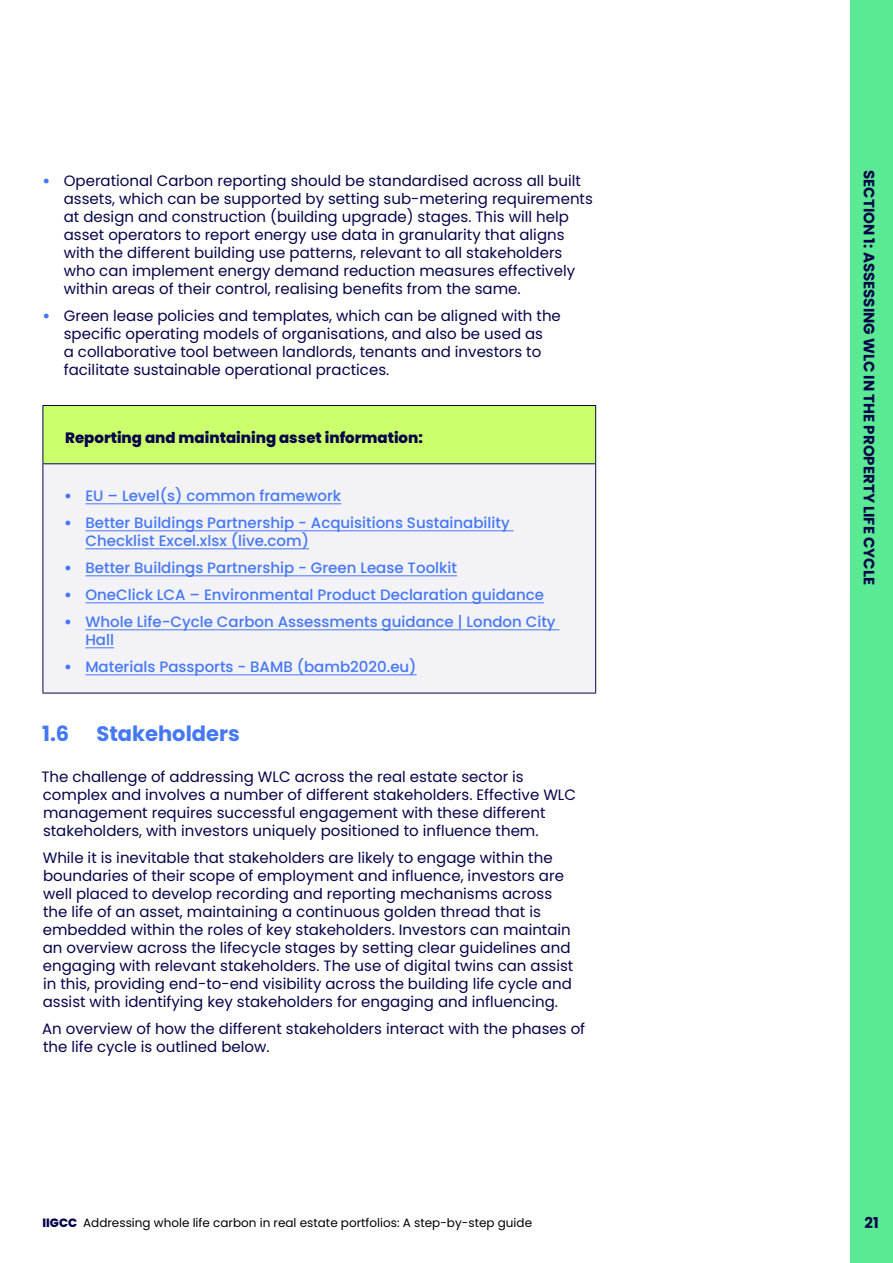
<style>
.page{position:relative;width:893px;height:1263px;background:#fff}
.page>*{position:absolute;margin:0;border:0;box-sizing:border-box;transform-origin:0 0}
.t1{font:700 21px "Poppins";color:#4578f5}
.t2{font:15px/18px "Poppins";color:#050449}
.t3{font:500 15px/18px "Poppins";color:#4578f5}
.t4{font:700 15px "Poppins";color:#050449}
.t5{font:800 15px "Poppins";color:#050449}
.t6{font:12px "Poppins";color:#000}
.s1{font-weight:800;color:#4578f5}
.s2{font-weight:800}
.s3{font-weight:800;color:#050449}
</style>
<div class="page">
<div style="left:43px;top:405px;width:553px;height:59px;background:#ccff6c"></div>
<div style="left:43px;top:464px;width:553px;height:229px;background:#f3f2f6"></div>
<hr style="left:43px;top:405px;width:553px;height:1px;background:#050449">
<hr style="left:43px;top:406px;width:1px;height:57px;background:#050449">
<hr style="left:595px;top:406px;width:1px;height:57px;background:#050449">
<hr style="left:43px;top:463px;width:553px;height:1px;background:#050449">
<hr style="left:43px;top:464px;width:1px;height:229px;background:#050449">
<hr style="left:595px;top:464px;width:1px;height:229px;background:#050449">
<hr style="left:43px;top:693px;width:553px;height:1px;background:#050449">
<hr style="left:85px;top:503px;width:256px;height:1px;background:#4578f5">
<hr style="left:85px;top:530px;width:429px;height:1px;background:#4578f5">
<hr style="left:85px;top:548px;width:224px;height:1px;background:#4578f5">
<hr style="left:85px;top:575px;width:372px;height:1px;background:#4578f5">
<hr style="left:85px;top:602px;width:459px;height:1px;background:#4578f5">
<hr style="left:85px;top:629px;width:475px;height:1px;background:#4578f5">
<svg style="left:85px;top:647px;width:29px;height:1px"></svg>
<hr style="left:85px;top:674px;width:332px;height:1px;background:#4578f5">
<div style="left:850px;top:0;width:43px;height:1263px;background:#59ea93"></div>
<p class="t2" style="left:64px;top:172px;width:531px;text-indent:-21px"><span class="s1">•</span> Operational Carbon reporting should be standardised across all built assets, which can be supported by setting sub-metering requirements at design and construction (building upgrade) stages. This will help asset operators to report energy use data in granularity that aligns with the different building use patterns, relevant to all stakeholders who can implement energy demand reduction measures effectively within areas of their control, realising benefits from the same.</p>
<p class="t2" style="left:64px;top:307px;width:499px;text-indent:-21px"><span class="s1">•</span> Green lease policies and templates, which can be aligned with the specific operating models of organisations, and also be used as<br>a collaborative tool between landlords, tenants and investors to facilitate sustainable operational practices.</p>
<p class="t5" style="left:65px;top:429px;width:359px">Reporting and maintaining asset information:</p>
<p class="t3" style="left:64px;top:487px;width:279px"><span class="s2">•</span> EU – Level(s) common framework</p>
<p class="t3" style="left:85px;top:514px;width:426px;text-indent:-21px"><span class="s2">•</span> Better Buildings Partnership - Acquisitions Sustainability<br>Checklist Excel.xlsx (live.com)</p>
<p class="t3" style="left:64px;top:559px;width:394px"><span class="s2">•</span> Better Buildings Partnership - Green Lease Toolkit</p>
<p class="t3" style="left:64px;top:586px;width:481px"><span class="s2">•</span> OneClick LCA – Environmental Product Declaration guidance</p>
<p class="t3" style="left:85px;top:613px;width:472px;text-indent:-21px"><span class="s2">•</span> Whole Life-Cycle Carbon Assessments guidance | London City<br>Hall</p>
<p class="t3" style="left:64px;top:658px;width:354px"><span class="s2">•</span> Materials Passports - BAMB (bamb2020.eu)</p>
<h1 class="t1" style="left:42px;top:722px;width:29px">1.6</h1>
<h1 class="t1" style="left:97px;top:722px;width:145px">Stakeholders</h1>
<p class="t2" style="left:41px;top:767px;width:536px">The challenge of addressing WLC across the real estate sector is complex and involves a number of different stakeholders. Effective WLC management requires successful engagement with these different stakeholders, with investors uniquely positioned to influence them.</p>
<p class="t2" style="left:43px;top:848px;width:532px">While it is inevitable that stakeholders are likely to engage within the boundaries of their scope of employment and influence, investors are well placed to develop recording and reporting mechanisms across the life of an asset, maintaining a continuous golden thread that is embedded within the roles of key stakeholders. Investors can maintain an overview across the lifecycle stages by setting clear guidelines and engaging with relevant stakeholders. The use of digital twins can assist in this, providing end-to-end visibility across the building life cycle and assist with identifying key stakeholders for engaging and influencing.</p>
<p class="t2" style="left:42px;top:1019px;width:545px">An overview of how the different stakeholders interact with the phases of the life cycle is outlined below.</p>
<p class="t4" style="left:878px;top:170px;width:416px;rotate:90deg">SECTION 1: ASSESSING WLC IN THE PROPERTY LIFE CYCLE</p>
<p class="t6" style="left:43px;top:1215px;width:491px"><span class="s3">IIGCC</span> Addressing whole life carbon in real estate portfolios: A step-by-step guide</p>
<p class="t4" style="left:865px;top:1214px;width:16px">21</p>
</div>
